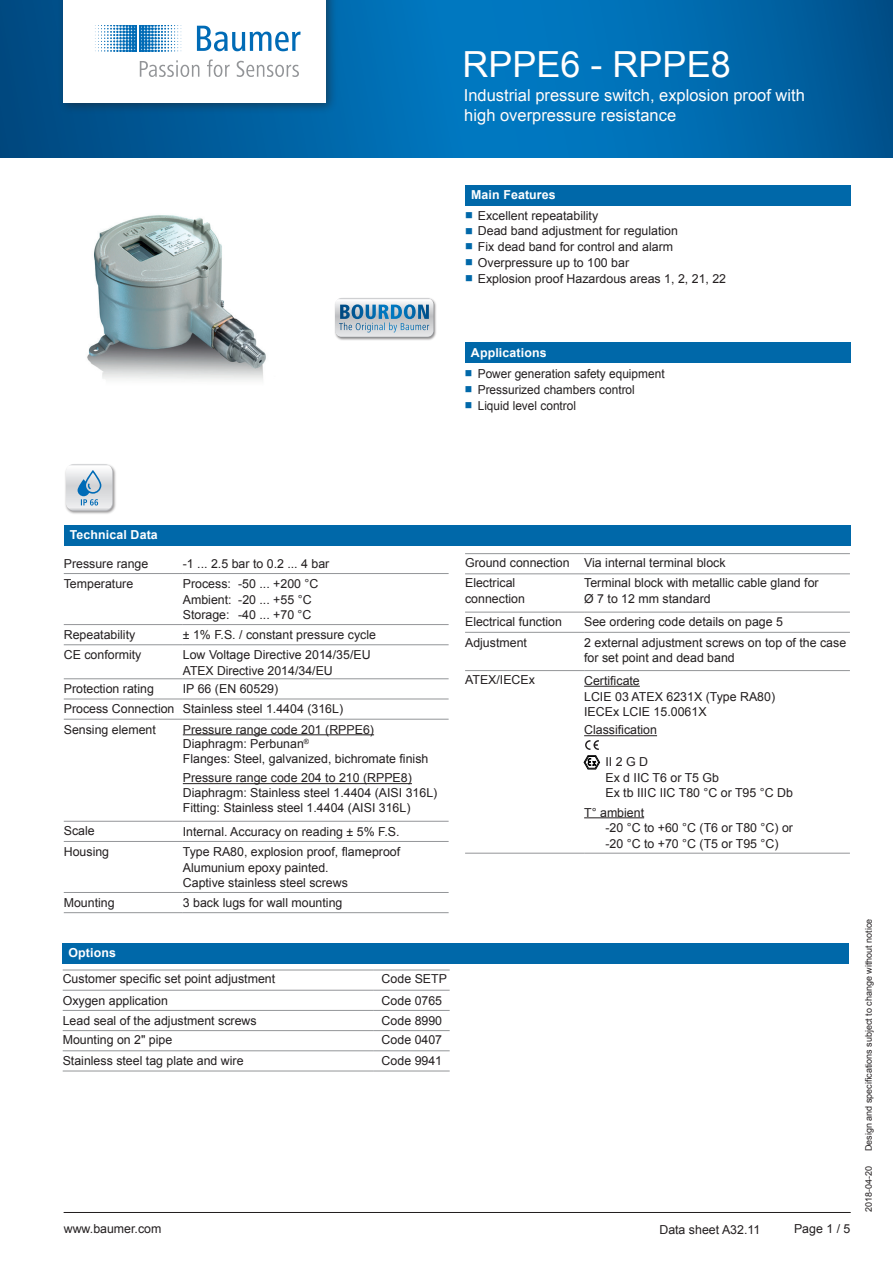
<style>
.page{position:relative;width:893px;height:1263px;background:#fff}
.page>*{position:absolute;margin:0;border:0;box-sizing:border-box;transform-origin:0 0}
.t1{font:36px "Arial";color:#fff}
.t2{font:16.5px/19.8px "Arial";color:#fff}
.t3{font:12.3px/15.8px "Arial";color:#231f20}
.t4{font:12.3px/15.8px "Arial";color:#231f20;scale:.96 1}
.t5{font:700 12.3px "Arial";letter-spacing:.01em;color:#fff}
.t6{font:9px "Arial";color:#231f20}
</style>
<div class="page">
<hr style="left:64px;top:1212px;width:786px;height:1px;background:#231f20">
<img style="left:87px;top:215px;width:179px;height:166px">
<svg style="left:0;top:0;width:893px;height:157px;background:#0067aa"></svg>
<div style="left:58px;top:0;width:280px;height:114px;background:#231f20;opacity:.5"></div>
<div style="left:64px;top:0;width:262px;height:102px;background:#fff"></div>
<svg style="left:30px;top:25px;width:271px;height:67px"></svg>
<div style="left:465px;top:185px;width:385px;height:20px;background:#0068a9"></div>
<div style="left:465px;top:343px;width:385px;height:20px;background:#0068a9"></div>
<div style="left:64px;top:525px;width:786px;height:20px;background:#0068a9"></div>
<hr style="left:64px;top:644px;width:119px;height:1px;background:#939598">
<hr style="left:183px;top:644px;width:266px;height:1px;background:#939598">
<hr style="left:64px;top:678px;width:119px;height:1px;background:#939598">
<hr style="left:183px;top:678px;width:266px;height:1px;background:#939598">
<hr style="left:64px;top:699px;width:119px;height:1px;background:#939598">
<hr style="left:183px;top:699px;width:266px;height:1px;background:#939598">
<hr style="left:64px;top:719px;width:119px;height:1px;background:#939598">
<hr style="left:183px;top:719px;width:266px;height:1px;background:#939598">
<hr style="left:64px;top:821px;width:119px;height:1px;background:#939598">
<hr style="left:183px;top:821px;width:266px;height:1px;background:#939598">
<hr style="left:64px;top:892px;width:119px;height:1px;background:#939598">
<hr style="left:183px;top:892px;width:266px;height:1px;background:#939598">
<hr style="left:64px;top:912px;width:119px;height:1px;background:#939598">
<hr style="left:183px;top:912px;width:266px;height:1px;background:#939598">
<hr style="left:64px;top:841px;width:119px;height:1px;background:#939598">
<hr style="left:183px;top:841px;width:266px;height:1px;background:#939598">
<hr style="left:64px;top:573px;width:119px;height:1px;background:#939598">
<hr style="left:183px;top:573px;width:266px;height:1px;background:#939598">
<hr style="left:64px;top:624px;width:119px;height:1px;background:#939598">
<hr style="left:183px;top:624px;width:266px;height:1px;background:#939598">
<hr style="left:183px;top:734px;width:191px;height:1px;background:#231f20">
<hr style="left:183px;top:783px;width:229px;height:1px;background:#231f20">
<div style="left:63px;top:943px;width:786px;height:20px;background:#0068a9"></div>
<hr style="left:63px;top:970px;width:310px;height:1px;background:#939598">
<hr style="left:373px;top:970px;width:77px;height:1px;background:#939598">
<hr style="left:63px;top:990px;width:310px;height:1px;background:#939598">
<hr style="left:373px;top:990px;width:77px;height:1px;background:#939598">
<hr style="left:63px;top:1010px;width:310px;height:1px;background:#939598">
<hr style="left:373px;top:1010px;width:77px;height:1px;background:#939598">
<hr style="left:63px;top:1030px;width:310px;height:1px;background:#939598">
<hr style="left:373px;top:1030px;width:77px;height:1px;background:#939598">
<hr style="left:63px;top:1050px;width:310px;height:1px;background:#939598">
<hr style="left:373px;top:1050px;width:77px;height:1px;background:#939598">
<hr style="left:63px;top:1071px;width:310px;height:1px;background:#939598">
<hr style="left:373px;top:1071px;width:77px;height:1px;background:#939598">
<hr style="left:465px;top:553px;width:119px;height:1px;background:#939598">
<hr style="left:584px;top:553px;width:266px;height:1px;background:#939598">
<hr style="left:465px;top:573px;width:119px;height:1px;background:#939598">
<hr style="left:584px;top:573px;width:266px;height:1px;background:#939598">
<hr style="left:465px;top:612px;width:119px;height:1px;background:#939598">
<hr style="left:584px;top:612px;width:266px;height:1px;background:#939598">
<hr style="left:465px;top:632px;width:119px;height:1px;background:#939598">
<hr style="left:584px;top:632px;width:266px;height:1px;background:#939598">
<hr style="left:465px;top:670px;width:119px;height:1px;background:#939598">
<hr style="left:584px;top:670px;width:266px;height:1px;background:#939598">
<hr style="left:465px;top:853px;width:119px;height:1px;background:#939598">
<hr style="left:584px;top:853px;width:266px;height:1px;background:#939598">
<hr style="left:584px;top:686px;width:56px;height:1px;background:#231f20">
<hr style="left:584px;top:735px;width:73px;height:1px;background:#231f20">
<hr style="left:584px;top:817px;width:60px;height:1px;background:#231f20">
<svg style="left:584px;top:740px;width:16px;height:29px"></svg>
<img style="left:65px;top:466px;width:51px;height:48px">
<div style="left:67px;top:465px;width:46px;height:46px;background:#babbbf;border-radius:8px"></div>
<svg style="left:66px;top:464px;width:46px;height:46px;background:#c8d5e0"></svg>
<img style="left:337px;top:300px;width:99px;height:40px">
<svg style="left:336px;top:299px;width:98px;height:39px"></svg>
<svg style="left:335px;top:298px;width:98px;height:39px;background:#a5bdce"></svg>
<h1 class="t1" style="left:463px;top:40px;width:270px">RPPE6 - RPPE8</h1>
<h2 class="t2" style="left:464px;top:86px;width:343px">Industrial pressure switch, explosion proof with high overpressure resistance</h2>
<p class="t5" style="left:471px;top:187px;width:86px">Main Features</p>
<p class="t3" style="left:478px;top:208px;width:250px">Excellent repeatability<br>Dead band adjustment for regulation<br>Fix dead band for control and alarm Overpressure up to 100 bar<br>Explosion proof Hazardous areas 1, 2, 21, 22</p>
<p class="t5" style="left:471px;top:345px;width:77px">Applications</p>
<p class="t4" style="left:478px;top:366px;width:196px">Power generation safety equipment<br>Pressurized chambers control<br>Liquid level control</p>
<p class="t5" style="left:70px;top:527px;width:90px">Technical Data</p>
<p class="t3" style="left:64px;top:556px;width:86px">Pressure range</p>
<p class="t3" style="left:183px;top:556px;width:148px">-1 ... 2.5 bar to 0.2 ... 4 bar</p>
<p class="t3" style="left:64px;top:576px;width:71px">Temperature</p>
<p class="t3" style="left:183px;top:576px;width:137px">Process: -50 ... +200 °C<br>Ambient: -20 ... +55 °C<br>Storage: -40 ... +70 °C</p>
<p class="t3" style="left:64px;top:627px;width:73px">Repeatability</p>
<p class="t3" style="left:183px;top:627px;width:195px">± 1% F.S. / constant pressure cycle</p>
<p class="t3" style="left:64px;top:647px;width:79px">CE conformity</p>
<p class="t3" style="left:183px;top:647px;width:189px">Low Voltage Directive 2014/35/EU<br>ATEX Directive 2014/34/EU</p>
<p class="t3" style="left:64px;top:681px;width:92px">Protection rating</p>
<p class="t3" style="left:64px;top:679px;width:281px;line-height:20.2px;text-indent:119px">IP 66 (EN 60529)<br>Process Connection Stainless steel 1.4404 (316L)<br>Sensing element</p>
<p class="t3" style="left:183px;top:722px;width:247px;line-height:14.9px">Pressure range code 201 (RPPE6)<br>Diaphragm: Perbunan<sup>®<br></sup>Flanges: Steel, galvanized, bichromate finish</p>
<p class="t3" style="left:183px;top:771px;width:256px;line-height:14.9px">Pressure range code 204 to 210 (RPPE8)<br>Diaphragm: Stainless steel 1.4404 (AISI 316L)<br>Fitting: Stainless steel 1.4404 (AISI 316L)</p>
<p class="t3" style="left:64px;top:823px;width:32px">Scale</p>
<p class="t3" style="left:183px;top:823px;width:218px">Internal. Accuracy on reading ± 5% F.S.</p>
<p class="t3" style="left:64px;top:844px;width:47px">Housing</p>
<p class="t3" style="left:183px;top:844px;width:219px">Type RA80, explosion proof, flameproof<br>Alumunium epoxy painted.<br>Captive stainless steel screws</p>
<p class="t3" style="left:64px;top:895px;width:52px">Mounting</p>
<p class="t3" style="left:183px;top:895px;width:161px">3 back lugs for wall mounting</p>
<p class="t5" style="left:69px;top:945px;width:49px">Options</p>
<p class="t3" style="left:63px;top:971px;width:214px">Customer specific set point adjustment</p>
<p class="t3" style="left:382px;top:971px;width:67px">Code SETP</p>
<p class="t3" style="left:63px;top:992px;width:107px">Oxygen application</p>
<p class="t3" style="left:382px;top:992px;width:62px">Code 0765</p>
<p class="t3" style="left:63px;top:1013px;width:195px">Lead seal of the adjustment screws</p>
<p class="t3" style="left:382px;top:1013px;width:62px">Code 8990</p>
<p class="t3" style="left:63px;top:1032px;width:111px">Mounting on 2" pipe</p>
<p class="t3" style="left:382px;top:1032px;width:62px">Code 0407</p>
<p class="t3" style="left:63px;top:1053px;width:182px">Stainless steel tag plate and wire</p>
<p class="t3" style="left:382px;top:1053px;width:62px">Code 9941</p>
<p class="t3" style="left:64px;top:1221px;width:99px">www.baumer.com</p>
<p class="t3" style="left:465px;top:553px;width:262px;line-height:20.2px">Ground connection Via internal terminal block<br>Electrical</p>
<p class="t3" style="left:465px;top:591px;width:61px">connection</p>
<p class="t3" style="left:584px;top:575px;width:236px">Terminal block with metallic cable gland for<br>Ø 7 to 12 mm standard</p>
<p class="t3" style="left:465px;top:614px;width:98px">Electrical function</p>
<p class="t3" style="left:584px;top:614px;width:200px">See ordering code details on page 5</p>
<p class="t3" style="left:465px;top:635px;width:63px">Adjustment</p>
<p class="t3" style="left:584px;top:635px;width:264px">2 external adjustment screws on top of the case for set point and dead band</p>
<p class="t3" style="left:465px;top:672px;width:71px">ATEX/IECEx</p>
<p class="t3" style="left:584px;top:673px;width:192px">Certificate<br>LCIE 03 ATEX 6231X (Type RA80)<br>IECEx LCIE 15.0061X</p>
<p class="t3" style="left:584px;top:722px;width:74px">Classification</p>
<p class="t3" style="left:605px;top:754px;width:189px">II 2 G D<br>Ex d IIC T6 or T5 Gb<br>Ex tb IIIC IIC T80 °C or T95 °C Db</p>
<p class="t3" style="left:605px;top:804px;width:189px;text-indent:-21px">T° ambient<br>-20 °C to +60 °C (T6 or T80 °C) or -20 °C to +70 °C (T5 or T95 °C)</p>
<p class="t3" style="left:659px;top:1221px;width:102px">Data sheet A32.11</p>
<p class="t3" style="left:794px;top:1221px;width:58px">Page 1 / 5</p>
<p class="t6" style="left:863px;top:1151px;width:234px;rotate:-90deg">Design and specifications subject to change without notice</p>
<p class="t6" style="left:863px;top:1212px;width:48px;rotate:-90deg">2018-04-20</p>
</div>
